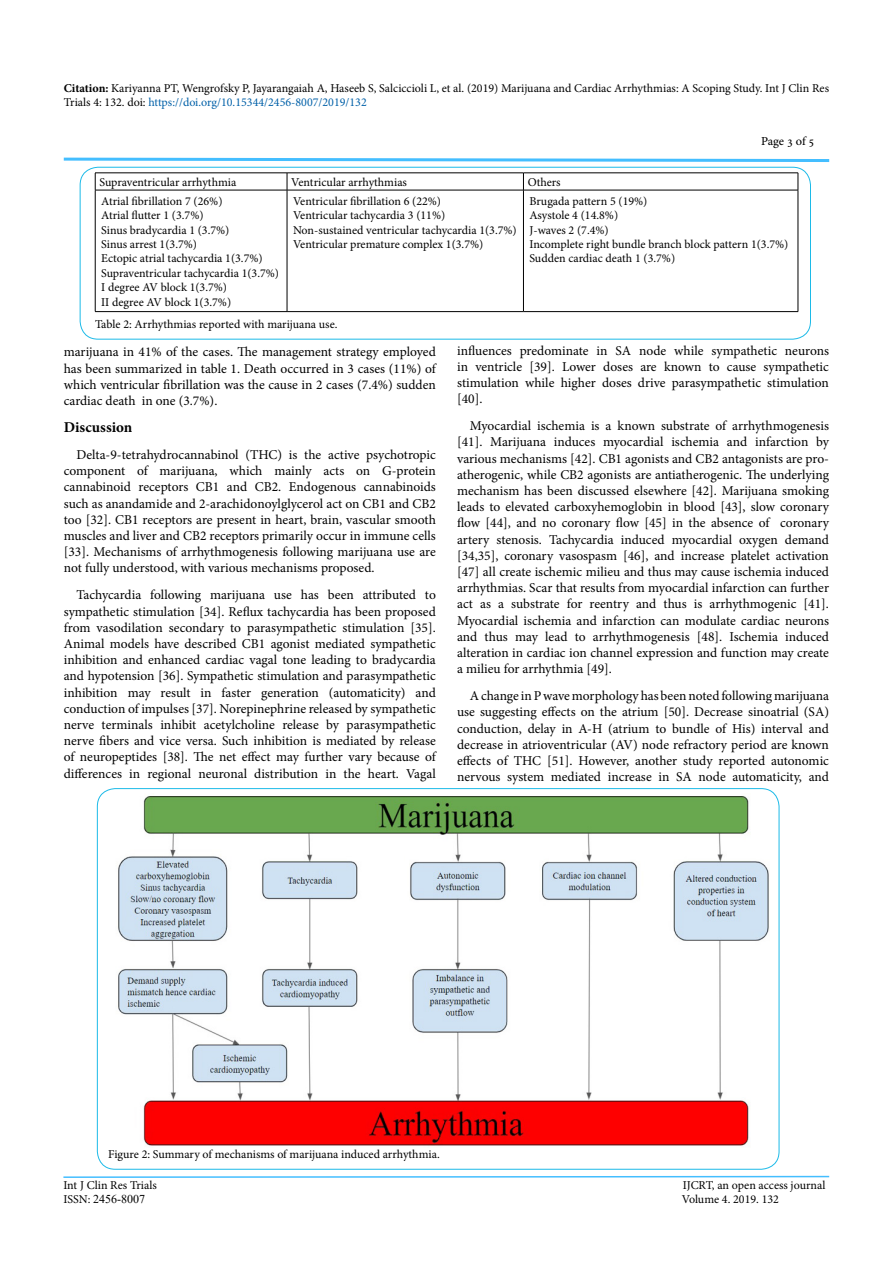
<style>
.page{position:relative;width:893px;height:1263px;background:#fff}
.page>*{position:absolute;margin:0;border:0;box-sizing:border-box;transform-origin:0 0}
.t1{font:700 15px "Minion Pro";color:#000}
.t2{font:13.5px/16.2px "Minion Pro";color:#000;text-align:justify}
.t3{font:12px/14.4px "Minion Pro";color:#000}
.t4{font:12px "Times New Roman";color:#000}
.t5{font:12px "Adobe Hebrew";letter-spacing:-.01em;color:#000}
.s1{font-weight:700}
.s2{color:#0060a8}
.s3{font-family:"Minion Pro"}
</style>
<div class="page">
<svg style="left:63px;top:1175px;width:767px;height:3px"></svg>
<svg style="left:63px;top:157px;width:767px;height:5px"></svg>
<hr style="left:95px;top:173px;width:192px;height:1px;background:#000">
<svg style="left:95px;top:173px;width:1px;height:17px"></svg>
<hr style="left:287px;top:173px;width:236px;height:1px;background:#000">
<svg style="left:287px;top:173px;width:1px;height:17px"></svg>
<hr style="left:523px;top:173px;width:275px;height:1px;background:#000">
<svg style="left:523px;top:174px;width:1px;height:16px"></svg>
<svg style="left:798px;top:173px;width:1px;height:17px"></svg>
<hr style="left:95px;top:190px;width:192px;height:1px;background:#000">
<hr style="left:95px;top:190px;width:1px;height:121px;background:#000">
<hr style="left:287px;top:190px;width:236px;height:1px;background:#000">
<hr style="left:287px;top:190px;width:1px;height:121px;background:#000">
<hr style="left:523px;top:190px;width:275px;height:1px;background:#000">
<hr style="left:523px;top:190px;width:1px;height:121px;background:#000">
<hr style="left:798px;top:190px;width:1px;height:121px;background:#000">
<hr style="left:95px;top:311px;width:192px;height:1px;background:#000">
<hr style="left:287px;top:311px;width:236px;height:1px;background:#000">
<hr style="left:523px;top:311px;width:275px;height:1px;background:#000">
<div style="left:80px;top:167px;width:731px;height:172px;border:1px solid #1cbae8;border-radius:18px"></div>
<img style="left:118px;top:796px;width:651px;height:350px">
<p class="t3" style="left:64px;top:81px;width:767px"><span class="s1">Citation:</span> Kariyanna PT, Wengrofsky P, Jayarangaiah A, Haseeb S, Salciccioli L, et al. (2019) Marijuana and Cardiac Arrhythmias: A Scoping Study. Int J Clin Res<br>Trials 4: 132. doi: <span class="s2">https://doi.org/10.15344/2456-8007/2019/132</span></p>
<p class="t5" style="left:761px;top:134px;width:55px">Page 3 of 5</p>
<p class="t3" style="left:99px;top:175px;width:138px">Supraventricular arrhythmia</p>
<p class="t3" style="left:291px;top:175px;width:117px">Ventricular arrhythmias</p>
<p class="t3" style="left:528px;top:175px;width:34px">Others</p>
<p class="t3" style="left:101px;top:194px;width:179px">Atrial fibrillation 7 (26%)<br>Atrial flutter 1 (3.7%)<br>Sinus bradycardia 1 (3.7%)<br>Sinus arrest 1(3.7%)<br>Ectopic atrial tachycardia 1(3.7%)<br>Supraventricular tachycardia 1(3.7%)<br>I degree AV block 1(3.7%)<br>II degree AV block 1(3.7%)</p>
<p class="t3" style="left:293px;top:194px;width:225px">Ventricular fibrillation 6 (22%)<br>Ventricular tachycardia 3 (11%)<br>Non-sustained ventricular tachycardia 1(3.7%)<br>Ventricular premature complex 1(3.7%)</p>
<p class="t3" style="left:529px;top:194px;width:260px">Brugada pattern 5 (19%)<br>Asystole 4 (14.8%)<br>J-waves 2 (7.4%)<br>Incomplete right bundle branch block pattern 1(3.7%)<br>Sudden cardiac death 1 (3.7%)</p>
<p class="t3" style="left:95px;top:317px;width:244px">Table 2: Arrhythmias reported with marijuana use.</p>
<p class="t2" style="left:64px;top:344px;width:374px">marijuana in 41% of the cases. The management strategy employed has been summarized in table 1. Death occurred in 3 cases (11%) of which ventricular fibrillation was the cause in 2 cases (7.4%) sudden cardiac death in one (3.7%).</p>
<p class="t1" style="left:64px;top:417px;width:70px">Discussion</p>
<p class="t2" style="left:64px;top:447px;width:374px;text-indent:13px">Delta-9-tetrahydrocannabinol (THC) is the active psychotropic component of marijuana, which mainly acts on G-protein cannabinoid receptors CB1 and CB2. Endogenous cannabinoids such as anandamide and 2-arachidonoylglycerol act on CB1 and CB2 too [32]. CB1 receptors are present in heart, brain, vascular smooth muscles and liver and CB2 receptors primarily occur in immune cells [33]. Mechanisms of arrhythmogenesis following marijuana use are not fully understood, with various mechanisms proposed.</p>
<p class="t2" style="left:64px;top:587px;width:374px;text-indent:13px">Tachycardia following marijuana use has been attributed to sympathetic stimulation [34]. Reflux tachycardia has been proposed from vasodilation secondary to parasympathetic stimulation [35].<br>Animal models have described CB1 agonist mediated sympathetic inhibition and enhanced cardiac vagal tone leading to bradycardia and hypotension [36]. Sympathetic stimulation and parasympathetic inhibition may result in faster generation (automaticity) and conduction of impulses [37]. Norepinephrine released by sympathetic nerve terminals inhibit acetylcholine release by parasympathetic nerve fibers and vice versa. Such inhibition is mediated by release of neuropeptides [38]. The net effect may further vary because of differences in regional neuronal distribution in the heart. Vagal</p>
<p class="t2" style="left:457px;top:342px;width:373px">influences predominate in SA node while sympathetic neurons in ventricle [39]. Lower doses are known to cause sympathetic stimulation while higher doses drive parasympathetic stimulation [40].</p>
<p class="t2" style="left:457px;top:418px;width:373px;text-indent:13px">Myocardial ischemia is a known substrate of arrhythmogenesis [41]. Marijuana induces myocardial ischemia and infarction by various mechanisms [42]. CB1 agonists and CB2 antagonists are pro&shy;atherogenic, while CB2 agonists are antiatherogenic. The underlying mechanism has been discussed elsewhere [42]. Marijuana smoking leads to elevated carboxyhemoglobin in blood [43], slow coronary flow [44], and no coronary flow [45] in the absence of coronary artery stenosis. Tachycardia induced myocardial oxygen demand [34,35], coronary vasospasm [46], and increase platelet activation [47] all create ischemic milieu and thus may cause ischemia induced arrhythmias. Scar that results from myocardial infarction can further act as a substrate for reentry and thus is arrhythmogenic [41].<br>Myocardial ischemia and infarction can modulate cardiac neurons and thus may lead to arrhythmogenesis [48]. Ischemia induced alteration in cardiac ion channel expression and function may create a milieu for arrhythmia [49].</p>
<p class="t2" style="left:457px;top:688px;width:373px;text-indent:13px">A change in P wave morphology has been noted following marijuana use suggesting effects on the atrium [50]. Decrease sinoatrial (SA) conduction, delay in A-H (atrium to bundle of His) interval and decrease in atrioventricular (AV) node refractory period are known effects of THC [51]. However, another study reported autonomic nervous system mediated increase in SA node automaticity, and</p>
<p class="t3" style="left:108px;top:1147px;width:333px">Figure 2: Summary of mechanisms of marijuana induced arrhythmia.</p>
<p class="t3" style="left:63px;top:1178px;width:95px">Int J Clin Res Trials</p>
<p class="t3" style="left:683px;top:1178px;width:144px">IJCRT, an open access journal</p>
<p class="t4" style="left:63px;top:1191px;width:83px"><span class="s3">ISSN:</span> 2456-8007</p>
<p class="t3" style="left:682px;top:1192px;width:99px">Volume 4. 2019. 132</p>
</div>
